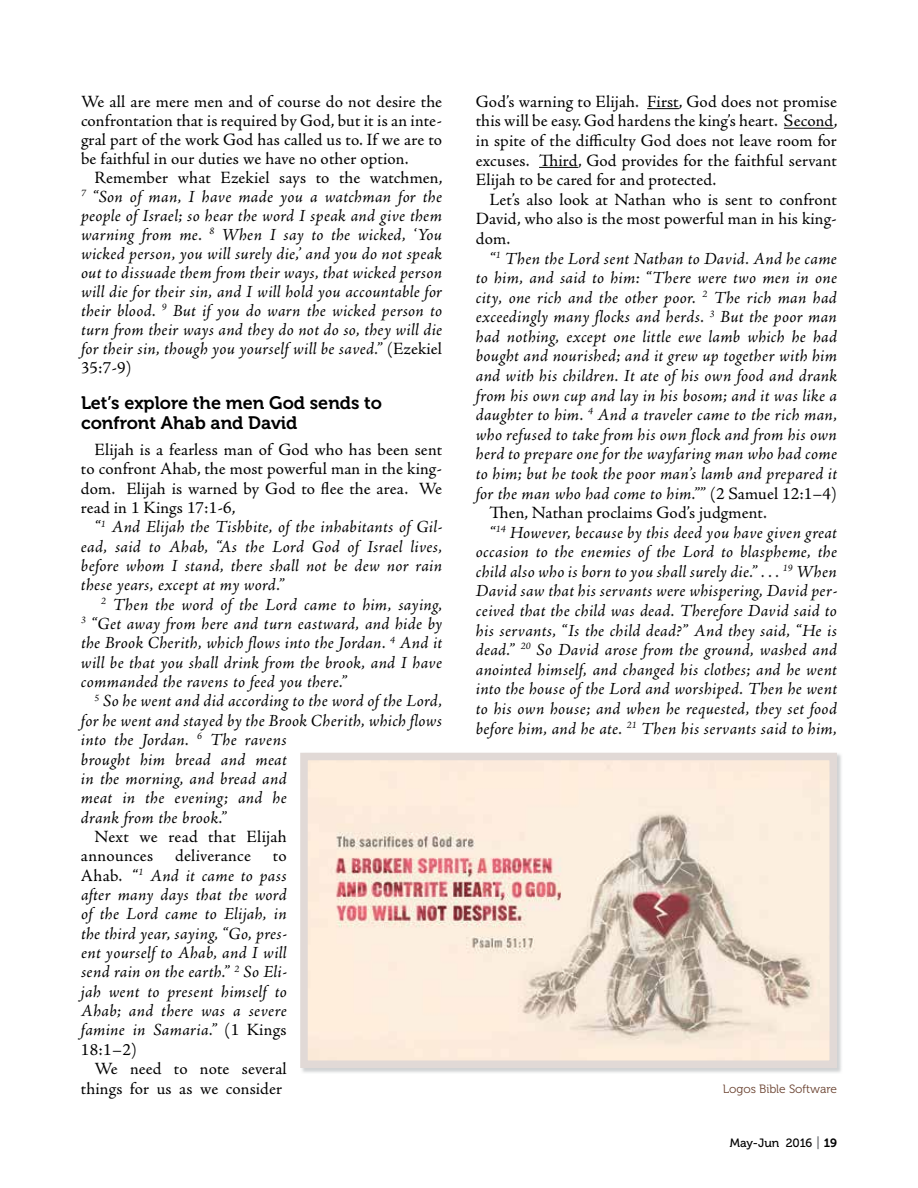
<style>
.page{position:relative;width:918px;height:1188px;background:#fff}
.page>*{position:absolute;margin:0;border:0;box-sizing:border-box;transform-origin:0 0}
.t1{font:18px/19.8px "Museo 700";color:#000}
.t2{font:italic 17.25px/19.4px "Adobe Jenson Pro";letter-spacing:.015em;color:#000;text-align:justify}
.t3{font:17.25px/19.6px "Adobe Jenson Pro";letter-spacing:.01em;color:#000;text-align:justify}
.t4{font:12px "Museo 300";color:#6a4230}
.t5{font:12px "Museo 500";letter-spacing:-.005em;color:#000}
.s1{font-style:normal}
.s2{font-size:13.5px;color:#6d6e71}
.s3{font-family:"Museo 700"}
</style>
<div class="page">
<hr style="left:647px;top:108px;width:32px;height:1px;background:#000">
<hr style="left:784px;top:128px;width:50px;height:1px;background:#000">
<hr style="left:539px;top:167px;width:39px;height:1px;background:#000">
<div style="left:300px;top:753px;width:543px;height:321px;background:linear-gradient(to right,#dcddde,#dbddde)"></div>
<img style="left:309px;top:762px;width:519px;height:297px">
<div style="left:300px;top:753px;width:537px;height:315px;border:8px solid #e1d9d6"></div>
<p class="t3" style="left:81px;top:92px;width:363px;line-height:19px">We all are mere men and of course do not desire the confrontation that is required by God, but it is an inte&shy;gral part of the work God has called us to. If we are to be faithful in our duties we have no other option.</p>
<p class="t2" style="left:81px;top:169px;width:363px;text-indent:14px"><span class="s1">Remember what Ezekiel says to the watchmen, </span><sup>7</sup> “Son of man, I have made you a watchman for the people of Israel; so hear the word I speak and give them warning from me. <sup>8</sup> When I say to the wicked, ‘You wicked person, you will surely die,’ and you do not speak out to dissuade them from their ways, that wicked person will die for their sin, and I will hold you accountable for their blood. <sup>9</sup> But if you do warn the wicked person to turn from their ways and they do not do so, they will die for their sin, though you yourself will be saved.” <span class="s1">(Ezekiel 35:7-9)</span></p>
<p class="t1" style="left:81px;top:393px;width:303px">Let’s explore the men God sends to confront Ahab and David</p>
<p class="t3" style="left:81px;top:440px;width:363px;text-indent:14px">Elijah is a fearless man of God who has been sent to confront Ahab, the most powerful man in the king&shy;dom. Elijah is warned by God to flee the area. We read in 1 Kings 17:1-6,</p>
<p class="t2" style="left:81px;top:518px;width:363px;text-indent:14px">“<sup>1</sup> And Elijah the Tishbite, of the inhabitants of Gil&shy;ead, said to Ahab, “As the Lord God of Israel lives, before whom I stand, there shall not be dew nor rain these years, except at my word.”</p>
<p class="t2" style="left:81px;top:596px;width:363px;text-indent:20px"><sup>2</sup> Then the word of the Lord came to him, saying, <sup>3</sup> “Get away from here and turn eastward, and hide by the Brook Cherith, which flows into the Jordan. <sup>4</sup> And it will be that you shall drink from the brook, and I have commanded the ravens to feed you there.”</p>
<p class="t2" style="left:81px;top:692px;width:363px;text-align:left;text-indent:14px"><sup>5</sup> So he went and did according to the word of the Lord, for he went and stayed by the Brook Cherith, which flows into the Jordan. <sup>6</sup> The ravens<br>brought him bread and meat<br>in the morning, and bread and<br>meat in the evening; and he<br>drank from the brook.”</p>
<p class="t3" style="left:81px;top:827px;width:207px;text-indent:14px">Next we read that Elijah announces</p>
<p class="t3" style="left:175px;top:846px;width:77px">deliverance</p>
<p class="t2" style="left:81px;top:847px;width:207px;text-indent:192px"><span class="s1">to Ahab. “</span><sup>1</sup> And it came to pass after many days that the word of the Lord came to Elijah, in the third year, saying, “Go, pres&shy;ent yourself to Ahab, and I will send rain on the earth.” <sup>2</sup> So Eli&shy;jah went to present himself to Ahab; and there was a severe famine in Samaria.” <span class="s1">(1 Kings 18:1–2)</span></p>
<p class="t3" style="left:81px;top:1059px;width:207px;text-align:right">We need to note several things for us as we consider</p>
<p class="t3" style="left:476px;top:92px;width:363px">God’s warning to Elijah. First, God does not promise this will be easy. God hardens the king’s heart. Second, in spite of the difficulty God does not leave room for excuses. Third, God provides for the faithful servant Elijah to be cared for and protected.</p>
<p class="t3" style="left:476px;top:190px;width:363px;text-indent:14px">Let’s also look at Nathan who is sent to confront David, who also is the most powerful man in his king&shy;dom.</p>
<p class="t2" style="left:489px;top:250px;width:349px">“<sup>1</sup> Then the Lord sent Nathan to David. And he came</p>
<p class="t2" style="left:476px;top:269px;width:363px">to him, and said to him: “There were two men in one</p>
<p class="t2" style="left:476px;top:289px;width:363px">city, one rich and the other poor. <sup>2</sup> The rich man had</p>
<p class="t2" style="left:476px;top:308px;width:363px">exceedingly many flocks and herds. <sup>3</sup> But the poor man</p>
<p class="t2" style="left:476px;top:328px;width:363px">had nothing, except one little ewe lamb which he had</p>
<p class="t2" style="left:476px;top:347px;width:363px">bought and nourished; and it grew up together with him</p>
<p class="t2" style="left:476px;top:367px;width:363px">and with his children. It ate of his own food and drank</p>
<p class="t2" style="left:476px;top:387px;width:363px">from his own cup and lay in his bosom; and it was like a</p>
<p class="t2" style="left:476px;top:406px;width:363px">daughter to him. <sup>4</sup> And a traveler came to the rich man,</p>
<p class="t2" style="left:476px;top:426px;width:363px">who refused to take from his own flock and from his own</p>
<p class="t2" style="left:476px;top:445px;width:363px">herd to prepare one for the wayfaring man who had come</p>
<p class="t2" style="left:476px;top:465px;width:363px">to him; but he took the poor man’s lamb and prepared it</p>
<p class="t2" style="left:476px;top:485px;width:363px">for the man who had come to him.”” <span class="s1">(2 Samuel 12:1–4)</span></p>
<p class="t3" style="left:489px;top:503px;width:279px">Then, Nathan proclaims God’s judgment.</p>
<p class="t2" style="left:489px;top:524px;width:349px">“<sup>14</sup> However, because by this deed you have given great</p>
<p class="t2" style="left:476px;top:543px;width:363px">occasion to the enemies of the Lord to blaspheme, the</p>
<p class="t2" style="left:476px;top:563px;width:363px">child also who is born to you shall surely die.” . . . <sup>19</sup> When</p>
<p class="t2" style="left:476px;top:582px;width:363px">David saw that his servants were whispering, David per-</p>
<p class="t2" style="left:476px;top:602px;width:363px">ceived that the child was dead. Therefore David said to</p>
<p class="t2" style="left:476px;top:622px;width:363px">his servants, “Is the child dead?” And they said, “He is</p>
<p class="t2" style="left:476px;top:641px;width:363px">dead.” <sup>20</sup> So David arose from the ground, washed and</p>
<p class="t2" style="left:476px;top:661px;width:363px">anointed himself, and changed his clothes; and he went</p>
<p class="t2" style="left:476px;top:680px;width:363px">into the house of the Lord and worshiped. Then he went</p>
<p class="t2" style="left:476px;top:700px;width:363px">to his own house; and when he requested, they set food</p>
<p class="t2" style="left:476px;top:720px;width:363px">before him, and he ate. <sup>21</sup> Then his servants said to him,</p>
<p class="t4" style="left:723px;top:1083px;width:116px">Logos Bible Software</p>
<p class="t5" style="left:730px;top:1137px;width:109px">May-Jun 2016 <span class="s2">|</span> <span class="s3">19</span></p>
</div>
